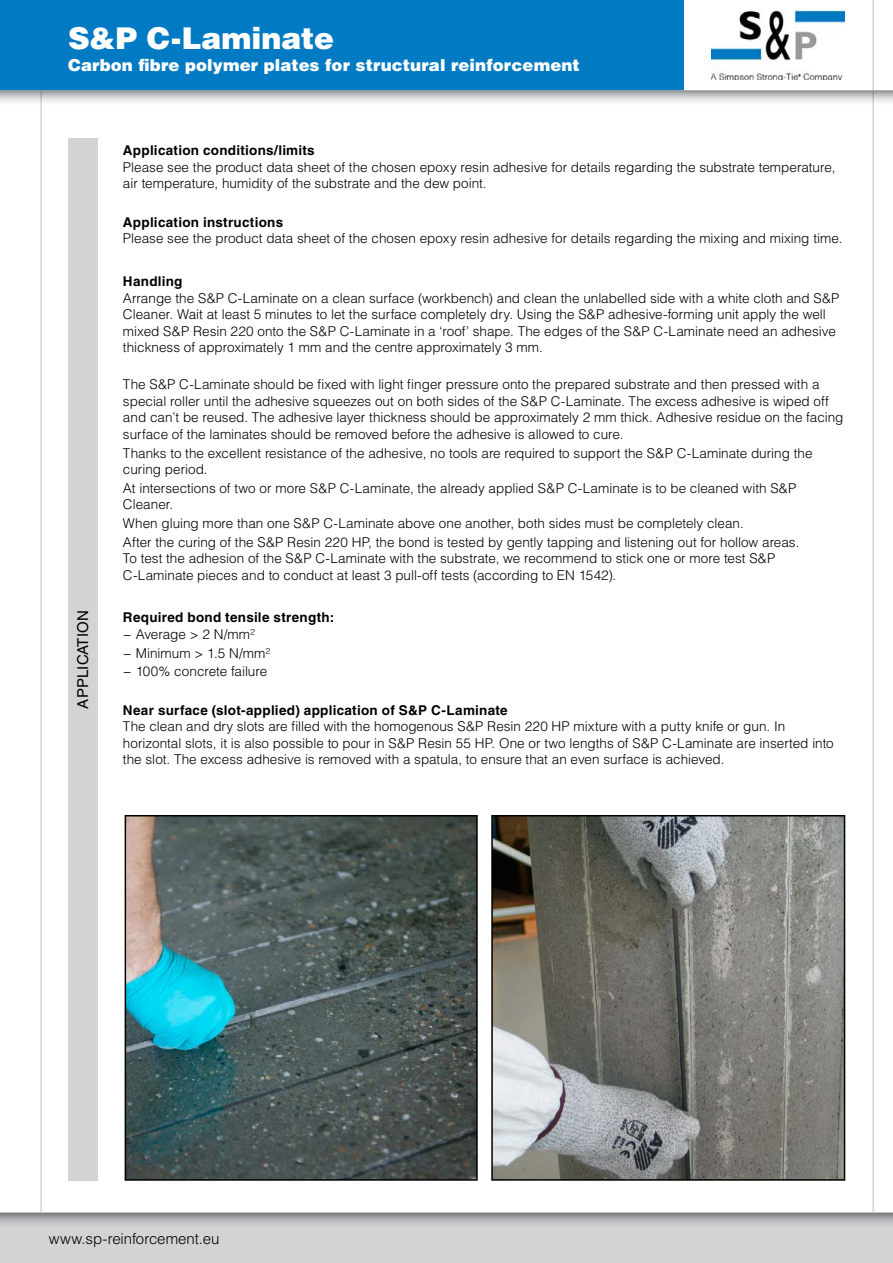
<style>
.page{position:relative;width:893px;height:1263px;background:#fff}
.page>*{position:absolute;margin:0;border:0;box-sizing:border-box;transform-origin:0 0}
.t1{font:900 30px "Helvetica LT Std";color:#fff}
.t2{font:900 16.5px "Helvetica LT Std";letter-spacing:.01em;color:#fff}
.t3{font:300 15px "Helvetica LT Std";letter-spacing:-.005em;color:#000}
.t4{font:15px "Helvetica LT Std";letter-spacing:.01em;color:#000}
.t5{font:300 13.5px/16.5px "Helvetica LT Std";color:#000}
.t6{font:700 13.5px "Helvetica LT Std";letter-spacing:.02em;color:#000}
</style>
<div class="page">
<hr style="left:873px;top:0;width:1px;height:1263px;background:#bcbec0">
<hr style="left:41px;top:92px;width:1px;height:1171px;background:#bcbec0">
<div style="left:0;top:1212px;width:893px;height:51px;background:#d1d3d4"></div>
<svg style="left:0;top:1213px;width:893px;height:11px"></svg>
<hr style="left:0;top:1212px;width:893px;height:1px;background:#bcbec0">
<div style="left:0;top:0;width:683px;height:91px;background:#007ac2"></div>
<svg style="left:0;top:91px;width:893px;height:15px"></svg>
<hr style="left:0;top:90px;width:893px;height:1px;background:#bcbec0">
<img style="left:711px;top:11px;width:134px;height:69px">
<div style="left:68px;top:138px;width:30px;height:1043px;background:#d1d3d4"></div>
<img style="left:128px;top:818px;width:347px;height:360px">
<div style="left:125px;top:815px;width:353px;height:366px;border:2px solid #000"></div>
<img style="left:494px;top:818px;width:348px;height:360px">
<div style="left:491px;top:815px;width:354px;height:366px;border:2px solid #000"></div>
<h1 class="t1" style="left:68px;top:18px;width:267px">S&amp;P C-Laminate</h1>
<p class="t2" style="left:68px;top:54px;width:513px">Carbon fibre polymer plates for structural reinforcement</p>
<p class="t4" style="left:74px;top:708px;width:100px;rotate:-90deg">APPLICATION</p>
<p class="t6" style="left:123px;top:142px;width:193px">Application conditions/limits</p>
<p class="t5" style="left:123px;top:159px;width:714px">Please see the product data sheet of the chosen epoxy resin adhesive for details regarding the substrate temperature, air temperature, humidity of the substrate and the dew point.</p>
<p class="t6" style="left:123px;top:214px;width:162px">Application instructions</p>
<p class="t5" style="left:123px;top:230px;width:721px">Please see the product data sheet of the chosen epoxy resin adhesive for details regarding the mixing and mixing time.</p>
<p class="t6" style="left:123px;top:273px;width:61px">Handling</p>
<p class="t5" style="left:123px;top:289px;width:718px">Arrange the S&amp;P C-Laminate on a clean surface (workbench) and clean the unlabelled side with a white cloth and S&amp;P Cleaner. Wait at least 5 minutes to let the surface completely dry. Using the S&amp;P adhesive-forming unit apply the well mixed S&amp;P Resin 220 onto the S&amp;P C-Laminate in a ‘roof’ shape. The edges of the S&amp;P C-Laminate need an adhesive thickness of approximately 1 mm and the centre approximately 3 mm.</p>
<p class="t5" style="left:123px;top:376px;width:722px">The S&amp;P C-Laminate should be fixed with light finger pressure onto the prepared substrate and then pressed with a special roller until the adhesive squeezes out on both sides of the S&amp;P C-Laminate. The excess adhesive is wiped off and can’t be reused. The adhesive layer thickness should be approximately 2 mm thick. Adhesive residue on the facing surface of the laminates should be removed before the adhesive is allowed to cure.</p>
<p class="t5" style="left:123px;top:444px;width:691px">Thanks to the excellent resistance of the adhesive, no tools are required to support the S&amp;P C-Laminate during the curing period.</p>
<p class="t5" style="left:123px;top:480px;width:675px">At intersections of two or more S&amp;P C-Laminate, the already applied S&amp;P C-Laminate is to be cleaned with S&amp;P<br>Cleaner.</p>
<p class="t5" style="left:123px;top:514px;width:678px;line-height:18.6px">When gluing more than one S&amp;P C-Laminate above one another, both sides must be completely clean.<br>After the curing of the S&amp;P Resin 220 HP, the bond is tested by gently tapping and listening out for hollow areas.</p>
<p class="t5" style="left:123px;top:550px;width:654px">To test the adhesion of the S&amp;P C-Laminate with the substrate, we recommend to stick one or more test S&amp;P<br>C-Laminate pieces and to conduct at least 3 pull-off tests (according to EN 1542).</p>
<p class="t6" style="left:123px;top:609px;width:213px">Required bond tensile strength:</p>
<p class="t5" style="left:123px;top:625px;width:149px;line-height:18.6px">− Average &gt; 2 N/mm²<br>− Minimum &gt; 1.5 N/mm² − 100% concrete failure</p>
<p class="t6" style="left:123px;top:702px;width:386px">Near surface (slot-applied) application of S&amp;P C-Laminate</p>
<p class="t5" style="left:123px;top:718px;width:712px">The clean and dry slots are filled with the homogenous S&amp;P Resin 220 HP mixture with a putty knife or gun. In horizontal slots, it is also possible to pour in S&amp;P Resin 55 HP. One or two lengths of S&amp;P C-Laminate are inserted into the slot. The excess adhesive is removed with a spatula, to ensure that an even surface is achieved.</p>
<p class="t3" style="left:49px;top:1230px;width:172px">www.sp-reinforcement.eu</p>
</div>
